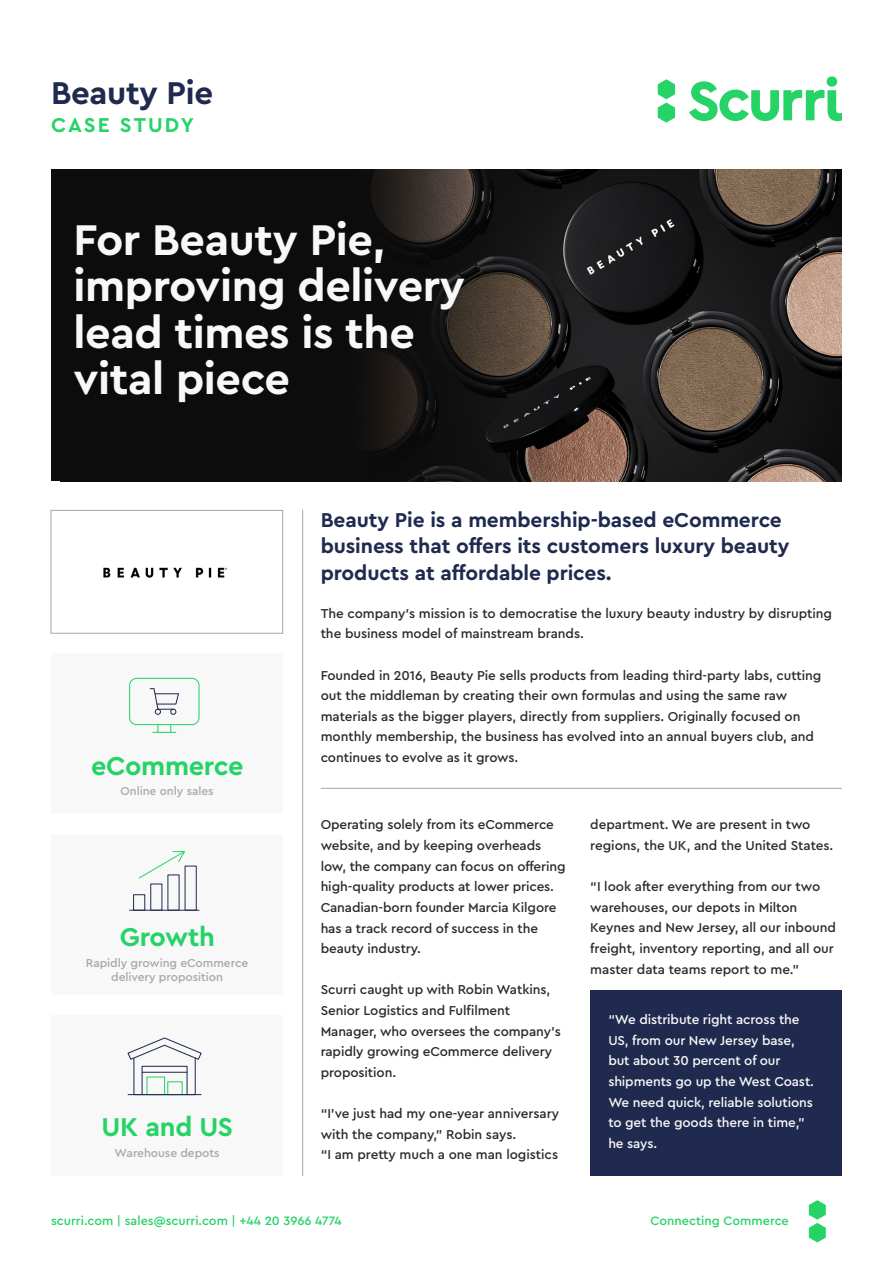
<style>
.page{position:relative;width:893px;height:1263px;background:#fff}
.page>*{position:absolute;margin:0;border:0;box-sizing:border-box;transform-origin:0 0}
.t1{font:700 45px/46.5px "Cera Pro";letter-spacing:-.01em;color:#f8f8f8}
.t2{font:700 33px "Cera Pro";letter-spacing:-.01em;color:#1f2a4e}
.t3{font:700 27px "Cera Pro";letter-spacing:-.01em;color:#25d366}
.t4{font:700 21px/26.7px "Cera Pro";letter-spacing:-.005em;color:#1f2a4e}
.t5{font:700 21px "Cera Pro";letter-spacing:.1em;color:#25d366}
.t6{font:500 13.5px/20.7px "Cera Pro";letter-spacing:-.005em;color:#2a2a2a}
.t7{font:500 13.5px/20.7px "Cera Pro";letter-spacing:-.01em;color:#f8f8f8}
.t8{font:500 12.75px "Cera Pro";color:#25d366}
.t9{font:500 12px/14.2px "Cera Pro";letter-spacing:-.005em;color:#a8a8a8;text-align:center}
</style>
<div class="page">
<img style="left:60px;top:169px;width:781px;height:312px">
<div style="left:51px;top:170px;width:54px;height:311px;background:#0c0c0c"></div>
<svg style="left:658px;top:79px;width:17px;height:44px"></svg>
<svg style="left:689px;top:76px;width:153px;height:45px"></svg>
<div style="left:51px;top:510px;width:232px;height:123px;border:1px solid #a8a8a8"></div>
<hr style="left:321px;top:788px;width:521px;height:1px;background:#a8a8a8">
<hr style="left:302px;top:510px;width:1px;height:666px;background:#a8a8a8">
<svg style="left:809px;top:1200px;width:17px;height:42px"></svg>
<div style="left:51px;top:1015px;width:232px;height:161px;background:#f8f8f8"></div>
<div style="left:51px;top:834px;width:232px;height:161px;background:#f8f8f8"></div>
<div style="left:51px;top:653px;width:232px;height:161px;background:#f8f8f8"></div>
<div style="left:133px;top:1057px;width:63px;height:38px;border:1px solid #1f2a4e"></div>
<svg style="left:127px;top:1037px;width:75px;height:24px"></svg>
<div style="left:142px;top:1066px;width:46px;height:29px;border:1px solid #1f2a4e"></div>
<hr style="left:142px;top:1072px;width:45px;height:1px;background:#1f2a4e">
<div style="left:146px;top:1076px;width:19px;height:19px;border:1px solid #25d366"></div>
<div style="left:167px;top:1081px;width:16px;height:14px;border:1px solid #25d366"></div>
<hr style="left:128px;top:1094px;width:73px;height:1px;background:#1f2a4e">
<hr style="left:130px;top:910px;width:69px;height:1px;background:#1f2a4e">
<div style="left:185px;top:865px;width:12px;height:46px;border:1px solid #1f2a4e"></div>
<div style="left:133px;top:894px;width:12px;height:17px;border:1px solid #1f2a4e"></div>
<div style="left:150px;top:883px;width:12px;height:28px;border:1px solid #1f2a4e"></div>
<svg style="left:138px;top:851px;width:48px;height:28px"></svg>
<svg style="left:153px;top:725px;width:23px;height:8px"></svg>
<div style="left:129px;top:678px;width:71px;height:47px;border:1px solid #25d366;border-radius:7px"></div>
<svg style="left:149px;top:688px;width:30px;height:27px"></svg>
<div style="left:590px;top:991px;width:252px;height:185px;background:#1f2a4e"></div>
<img style="left:99px;top:509px;width:131px;height:125px">
<h2 class="t2" style="left:51px;top:71px;width:164px">Beauty Pie</h2>
<h3 class="t5" style="left:51px;top:111px;width:144px">CASE STUDY</h3>
<h1 class="t1" style="left:74px;top:214px;width:393px">For Beauty Pie, improving delivery lead times is the vital piece</h1>
<h3 class="t3" style="left:91px;top:748px;width:154px">eCommerce</h3>
<p class="t9" style="left:121px;top:784px;width:95px">Online only sales</p>
<h3 class="t3" style="left:120px;top:919px;width:97px">Growth</h3>
<p class="t9" style="left:86px;top:955px;width:164px">Rapidly growing eCommerce delivery proposition</p>
<h3 class="t3" style="left:102px;top:1109px;width:133px">UK and US</h3>
<p class="t9" style="left:115px;top:1145px;width:107px">Warehouse depots</p>
<h3 class="t4" style="left:321px;top:505px;width:470px">Beauty Pie is a membership-based eCommerce business that offers its customers luxury beauty products at affordable prices.</h3>
<p class="t6" style="left:321px;top:602px;width:513px">The company’s mission is to democratise the luxury beauty industry by disrupting the business model of mainstream brands.</p>
<p class="t6" style="left:321px;top:664px;width:502px">Founded in 2016, Beauty Pie sells products from leading third-party labs, cutting out the middleman by creating their own formulas and using the same raw materials as the bigger players, directly from suppliers. Originally focused on monthly membership, the business has evolved into an annual buyers club, and continues to evolve as it grows.</p>
<p class="t6" style="left:321px;top:814px;width:247px">Operating solely from its eCommerce website, and by keeping overheads low, the company can focus on offering high-quality products at lower prices.<br>Canadian-born founder Marcia Kilgore has a track record of success in the beauty industry.</p>
<p class="t6" style="left:321px;top:979px;width:242px">Scurri caught up with Robin Watkins,<br>Senior Logistics and Fulfilment<br>Manager, who oversees the company’s rapidly growing eCommerce delivery proposition.</p>
<p class="t6" style="left:321px;top:1103px;width:240px">“I’ve just had my one-year anniversary with the company,” Robin says.<br>“I am pretty much a one man logistics</p>
<p class="t6" style="left:590px;top:814px;width:244px">department. We are present in two regions, the UK, and the United States.</p>
<p class="t6" style="left:590px;top:876px;width:247px">“I look after everything from our two warehouses, our depots in Milton Keynes and New Jersey, all our inbound freight, inventory reporting, and all our master data teams report to me.”</p>
<p class="t7" style="left:608px;top:1009px;width:207px">“We distribute right across the<br>US, from our New Jersey base, but about 30 percent of our shipments go up the West Coast.<br>We need quick, reliable solutions to get the goods there in time,” he says.</p>
<p class="t8" style="left:51px;top:1212px;width:292px">scurri.com | sales@scurri.com | +44 20 3966 4774</p>
<p class="t8" style="left:650px;top:1212px;width:140px">Connecting Commerce</p>
</div>
